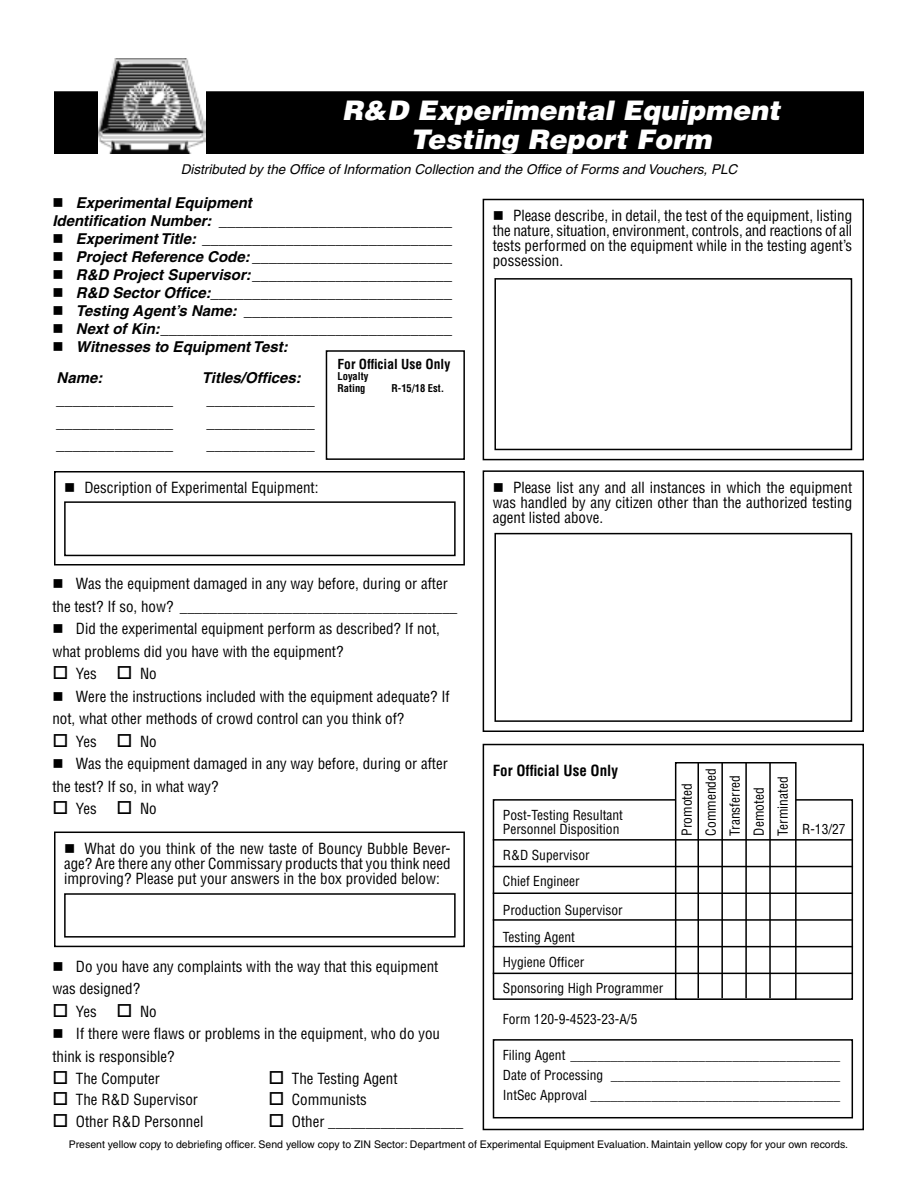
<style>
.page{position:relative;width:918px;height:1188px;background:#fff}
.page>*{position:absolute;margin:0;border:0;box-sizing:border-box;transform-origin:0 0}
.t1{font:italic 900 27px/28.5px "Helvetica";color:#fff;text-align:center}
.t2{font:condensed 15px/15px "Helvetica";color:#000}
.t3{font:italic 700 15px/18px "Helvetica";color:#000}
.t4{font:700 condensed 15px "Helvetica";color:#000}
.t5{font:condensed 13.5px "Helvetica";color:#000}
.t6{font:italic 13.5px "Helvetica";color:#000}
.t7{font:700 condensed 13.5px "Helvetica";color:#000}
.t8{font:10.5px "Helvetica";color:#000}
.t9{font:700 condensed 10.5px "Helvetica";color:#000}
</style>
<div class="page">
<div style="left:55px;top:92px;width:808px;height:61px;background:#000"></div>
<div style="left:54px;top:91px;width:810px;height:63px;border:2px solid #000"></div>
<img style="left:98px;top:59px;width:107px;height:95px">
<div style="left:326px;top:350px;width:139px;height:110px;border:2px solid #000"></div>
<div style="left:54px;top:471px;width:411px;height:95px;border:2px solid #000"></div>
<div style="left:64px;top:501px;width:392px;height:55px;border:2px solid #000"></div>
<div style="left:54px;top:832px;width:411px;height:115px;border:2px solid #000"></div>
<div style="left:64px;top:893px;width:392px;height:45px;border:2px solid #000"></div>
<div style="left:483px;top:199px;width:381px;height:261px;border:2px solid #000"></div>
<div style="left:494px;top:278px;width:358px;height:172px;border:2px solid #000"></div>
<div style="left:483px;top:470px;width:381px;height:262px;border:2px solid #000"></div>
<div style="left:494px;top:533px;width:358px;height:189px;border:2px solid #000"></div>
<div style="left:483px;top:744px;width:381px;height:386px;border:2px solid #000"></div>
<div style="left:493px;top:1039px;width:360px;height:79px;border:2px solid #000"></div>
<div style="left:493px;top:799px;width:360px;height:201px;border:2px solid #000"></div>
<div style="left:676px;top:763px;width:120px;height:236px;background:#fff"></div>
<div style="left:675px;top:762px;width:122px;height:238px;border:2px solid #000"></div>
<hr style="left:698px;top:762px;width:1px;height:236px;background:#000">
<hr style="left:721px;top:762px;width:2px;height:236px;background:#000">
<hr style="left:745px;top:762px;width:2px;height:236px;background:#000">
<hr style="left:769px;top:762px;width:2px;height:236px;background:#000">
<hr style="left:493px;top:839px;width:360px;height:2px;background:#000">
<hr style="left:493px;top:866px;width:360px;height:1px;background:#000">
<hr style="left:493px;top:892px;width:360px;height:2px;background:#000">
<hr style="left:493px;top:919px;width:360px;height:2px;background:#000">
<hr style="left:493px;top:946px;width:360px;height:1px;background:#000">
<hr style="left:493px;top:973px;width:360px;height:1px;background:#000">
<p class="t1" style="left:342px;top:96px;width:440px">R&amp;D Experimental Equipment<br>Testing Report Form</p>
<p class="t6" style="left:181px;top:161px;width:558px">Distributed by the Office of Information Collection and the Office of Forms and Vouchers, PLC</p>
<p class="t3" style="left:52px;top:193px;width:402px">■ Experimental Equipment<br>Identification Number: ____________________________</p>
<p class="t3" style="left:52px;top:229px;width:402px">■ Experiment Title: ______________________________</p>
<p class="t3" style="left:52px;top:247px;width:402px">■ Project Reference Code: ________________________</p>
<p class="t3" style="left:52px;top:265px;width:402px">■ R&amp;D Project Supervisor: ________________________</p>
<p class="t3" style="left:52px;top:283px;width:402px">■ R&amp;D Sector Office: _____________________________</p>
<p class="t3" style="left:52px;top:301px;width:402px">■ Testing Agent’s Name: _________________________</p>
<p class="t3" style="left:52px;top:319px;width:402px">■ Next of Kin: ___________________________________</p>
<p class="t3" style="left:52px;top:337px;width:237px">■ Witnesses to Equipment Test:</p>
<p class="t3" style="left:57px;top:368px;width:47px">Name:</p>
<p class="t3" style="left:202px;top:368px;width:101px">Titles/Offices:</p>
<p class="t3" style="left:57px;top:391px;width:118px">______________</p>
<p class="t3" style="left:207px;top:391px;width:110px">_____________</p>
<p class="t3" style="left:57px;top:413px;width:118px">______________</p>
<p class="t3" style="left:207px;top:413px;width:110px">_____________</p>
<p class="t3" style="left:57px;top:436px;width:118px">______________</p>
<p class="t3" style="left:207px;top:436px;width:110px">_____________</p>
<p class="t2" style="left:493px;top:208px;width:361px;text-align:justify">■ Please describe, in detail, the test of the equipment, listing the nature, situation, environment, controls, and reactions of all tests performed on the equipment while in the testing agent’s possession.</p>
<p class="t7" style="left:338px;top:356px;width:114px">For Official Use Only</p>
<p class="t9" style="left:338px;top:370px;width:32px">Loyalty</p>
<p class="t9" style="left:338px;top:382px;width:30px">Rating</p>
<p class="t9" style="left:392px;top:382px;width:54px">R-15/18 Est.</p>
<p class="t2" style="left:64px;top:480px;width:256px">■ Description of Experimental Equipment:</p>
<p class="t2" style="left:52px;top:573px;width:406px;line-height:22.5px">■ Was the equipment damaged in any way before, during or after the test? If so, how? _____________________________________</p>
<p class="t2" style="left:52px;top:618px;width:389px;line-height:22.5px">■ Did the experimental equipment perform as described? If not, what problems did you have with the equipment?</p>
<p class="t2" style="left:52px;top:666px;width:106px">□ Yes □ No</p>
<p class="t2" style="left:52px;top:685px;width:399px;line-height:22.5px">■ Were the instructions included with the equipment adequate? If not, what other methods of crowd control can you think of?</p>
<p class="t2" style="left:52px;top:734px;width:106px">□ Yes □ No</p>
<p class="t2" style="left:52px;top:753px;width:397px;line-height:22.5px">■ Was the equipment damaged in any way before, during or after the test? If so, in what way?</p>
<p class="t2" style="left:52px;top:801px;width:106px">□ Yes □ No</p>
<p class="t2" style="left:64px;top:841px;width:388px;text-align:justify">■ What do you think of the new taste of Bouncy Bubble Bever&shy;age? Are there any other Commissary products that you think need improving? Please put your answers in the box provided below:</p>
<p class="t2" style="left:52px;top:955px;width:388px;line-height:22.5px">■ Do you have any complaints with the way that this equipment was designed?</p>
<p class="t2" style="left:52px;top:1004px;width:106px">□ Yes □ No</p>
<p class="t2" style="left:52px;top:1023px;width:389px;line-height:22.5px">■ If there were flaws or problems in the equipment, who do you think is responsible?</p>
<p class="t2" style="left:52px;top:1071px;width:109px">□ The Computer</p>
<p class="t2" style="left:268px;top:1071px;width:131px">□ The Testing Agent</p>
<p class="t2" style="left:52px;top:1092px;width:147px">□ The R&amp;D Supervisor</p>
<p class="t2" style="left:268px;top:1092px;width:100px">□ Communists</p>
<p class="t2" style="left:52px;top:1114px;width:153px">□ Other R&amp;D Personnel</p>
<p class="t2" style="left:268px;top:1114px;width:196px">□ Other __________________</p>
<p class="t2" style="left:493px;top:479px;width:361px;text-align:justify">■ Please list any and all instances in which the equipment was handled by any citizen other than the authorized testing agent listed above.</p>
<p class="t4" style="left:493px;top:761px;width:127px">For Official Use Only</p>
<p class="t5" style="left:503px;top:807px;width:122px">Post-Testing Resultant</p>
<p class="t5" style="left:503px;top:820px;width:118px">Personnel Disposition</p>
<p class="t5" style="left:503px;top:846px;width:88px">R&amp;D Supervisor</p>
<p class="t5" style="left:503px;top:872px;width:78px">Chief Engineer</p>
<p class="t5" style="left:503px;top:901px;width:121px">Production Supervisor</p>
<p class="t5" style="left:503px;top:929px;width:74px">Testing Agent</p>
<p class="t5" style="left:503px;top:953px;width:83px">Hygiene Officer</p>
<p class="t5" style="left:503px;top:979px;width:162px">Sponsoring High Programmer</p>
<p class="t5" style="left:679px;top:836px;width:54px;rotate:-90deg">Promoted</p>
<p class="t5" style="left:703px;top:836px;width:69px;rotate:-90deg">Commended</p>
<p class="t5" style="left:727px;top:836px;width:62px;rotate:-90deg">Transferred</p>
<p class="t5" style="left:751px;top:836px;width:49px;rotate:-90deg">Demoted</p>
<p class="t5" style="left:775px;top:836px;width:60px;rotate:-90deg">Terminated</p>
<p class="t5" style="left:802px;top:820px;width:45px">R-13/27</p>
<p class="t5" style="left:503px;top:1011px;width:136px">Form 120-9-4523-23-A/5</p>
<p class="t5" style="left:503px;top:1046px;width:339px">Filing Agent ________________________________________</p>
<p class="t5" style="left:503px;top:1067px;width:339px">Date of Processing __________________________________</p>
<p class="t5" style="left:503px;top:1087px;width:339px">IntSec Approval _____________________________________</p>
<p class="t8" style="left:69px;top:1138px;width:781px">Present yellow copy to debriefing officer. Send yellow copy to ZIN Sector: Department of Experimental Equipment Evaluation. Maintain yellow copy for your own records.</p>
</div>
